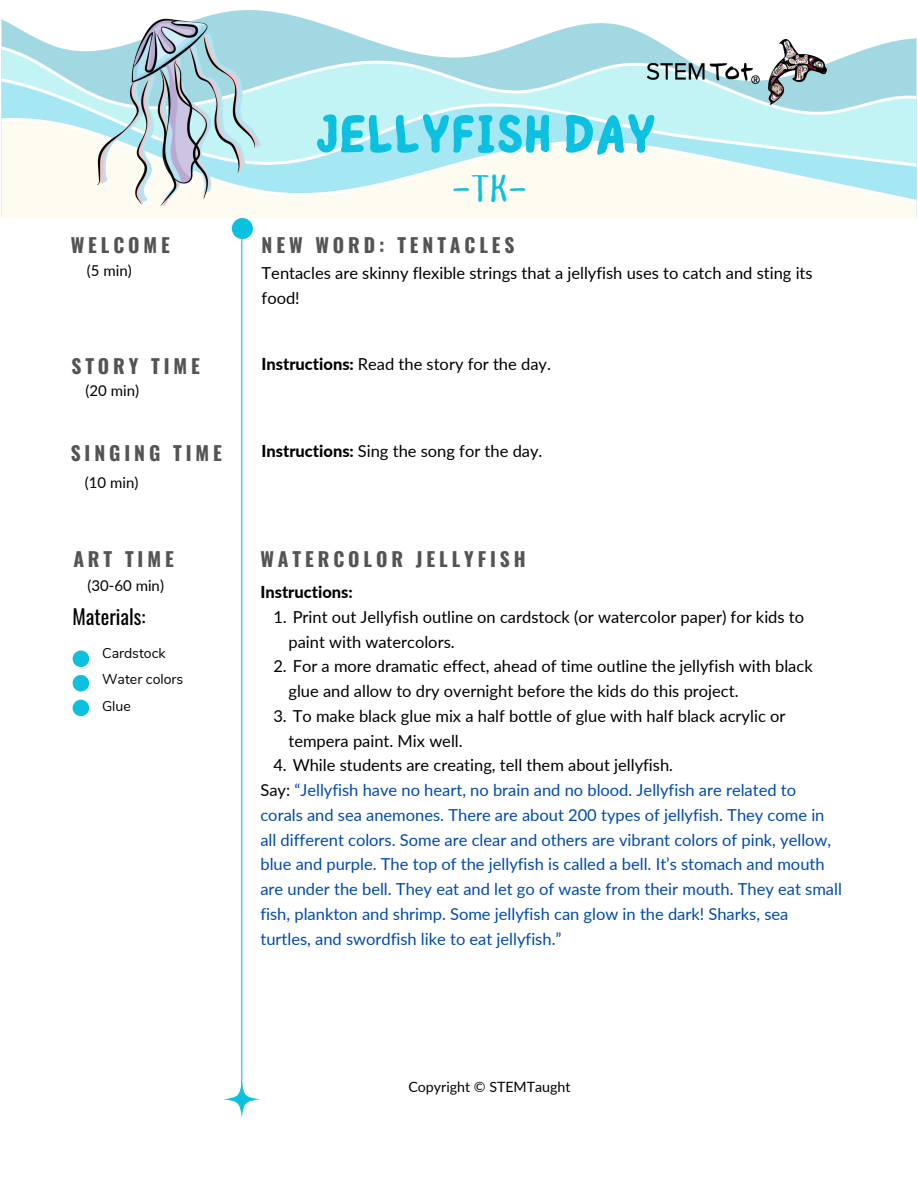
<style>
.page{position:relative;width:918px;height:1188px;background:#fff}
.page>*{position:absolute;margin:0;border:0;box-sizing:border-box;transform-origin:0 0}
.t1{font:700 54px "Childos Arabic";color:#0cc0df}
.t2{font:42px "Story Book Rough";color:#0cc0df}
.t3{font:20.25px "Oswald";color:#000}
.t4{font:700 19.5px "Oswald";letter-spacing:.2em;color:#545454}
.t5{font:16.5px/24.8px "Lato";color:#000}
.t6{font:16.5px/24.8px "Lato";color:#004aad}
.t7{font:800 16.5px "Lato";color:#000}
.t8{font:15px "Lato";color:#000}
.t9{font:14.25px "Lato";color:#000}
.t10{font:14.1px "Nunito";color:#000}
.s1{font-weight:800}
.s2{color:#000}
</style>
<div class="page">
<svg style="left:1px;top:10px;width:916px;height:36px"></svg>
<svg style="left:1px;top:46px;width:916px;height:32px;fill:#a1d8e2"></svg>
<svg style="left:1px;top:78px;width:916px;height:39px;background:#beeef2"></svg>
<div style="left:1px;top:203px;width:916px;height:15px;background:#fefbf1"></div>
<svg style="left:1px;top:117px;width:916px;height:86px"></svg>
<svg style="left:223px;top:1081px;width:37px;height:37px"></svg>
<div style="left:232px;top:218px;width:21px;height:21px;background:#0cc0df;border-radius:50%"></div>
<hr style="left:241px;top:239px;width:1px;height:854px;background:#0cc0df">
<div style="left:73px;top:650px;width:16px;height:17px;background:#0cc0df;border-radius:50%"></div>
<img style="left:648px;top:63px;width:111px;height:21px">
<img style="left:769px;top:39px;width:57px;height:65px">
<img style="left:97px;top:19px;width:165px;height:187px">
<div style="left:73px;top:675px;width:16px;height:17px;background:#0cc0df;border-radius:50%"></div>
<div style="left:73px;top:700px;width:16px;height:16px;background:#0cc0df;border-radius:50%"></div>
<p class="t1" style="left:315px;top:96px;width:343px">JELLYFISH DAY</p>
<h6 class="t2" style="left:452px;top:160px;width:77px">-TK-</h6>
<h1 class="t4" style="left:71px;top:230px;width:101px">WELCOME</h1>
<h2 class="t8" style="left:87px;top:261px;width:46px">(5 min)</h2>
<p class="t5" style="left:262px;top:261px;width:553px">Tentacles are skinny flexible strings that a jellyfish uses to catch and sting its food!</p>
<h5 class="t4" style="left:262px;top:230px;width:255px">NEW WORD: TENTACLES</h5>
<h3 class="t4" style="left:71px;top:351px;width:130px">STORY TIME</h3>
<h6 class="t8" style="left:86px;top:381px;width:55px">(20 min)</h6>
<h6 class="t4" style="left:71px;top:438px;width:153px">SINGING TIME</h6>
<h6 class="t8" style="left:85px;top:474px;width:55px">(10 min)</h6>
<h3 class="t4" style="left:73px;top:544px;width:102px">ART TIME</h3>
<h6 class="t8" style="left:88px;top:576px;width:78px">(30-60 min)</h6>
<h6 class="t3" style="left:73px;top:601px;width:74px">Materials:</h6>
<h3 class="t10" style="left:102px;top:643px;width:65px">Cardstock</h3>
<p class="t10" style="left:102px;top:670px;width:83px">Water colors</p>
<p class="t10" style="left:102px;top:697px;width:30px">Glue</p>
<p class="t5" style="left:262px;top:351px;width:291px"><span class="s1">Instructions:</span> Read the story for the day.</p>
<p class="t5" style="left:262px;top:438px;width:282px"><span class="s1">Instructions:</span> Sing the song for the day.</p>
<h3 class="t4" style="left:260px;top:544px;width:267px">WATERCOLOR JELLYFISH</h3>
<h6 class="t7" style="left:260px;top:582px;width:94px">Instructions:</h6>
<h4 class="t5" style="left:288px;top:604px;width:517px;text-indent:-15px">1. Print out Jellyfish outline on cardstock (or watercolor paper) for kids to paint with watercolors.</h4>
<p class="t5" style="left:288px;top:654px;width:526px;text-indent:-15px">2. For a more dramatic effect, ahead of time outline the jellyfish with black glue and allow to dry overnight before the kids do this project.</p>
<p class="t5" style="left:288px;top:703px;width:498px;text-indent:-15px">3. To make black glue mix a half bottle of glue with half black acrylic or tempera paint. Mix well.</p>
<p class="t5" style="left:273px;top:753px;width:401px">4. While students are creating, tell them about jellyfish.</p>
<h3 class="t6" style="left:260px;top:777px;width:583px"><span class="s2">Say:</span> “Jellyfish have no heart, no brain and no blood. Jellyfish are related to corals and sea anemones. There are about 200 types of jellyfish. They come in all different colors. Some are clear and others are vibrant colors of pink, yellow, blue and purple. The top of the jellyfish is called a bell. It’s stomach and mouth are under the bell. They eat and let go of waste from their mouth. They eat small fish, plankton and shrimp. Some jellyfish can glow in the dark! Sharks, sea turtles, and swordfish like to eat jellyfish.”</h3>
<h3 class="t9" style="left:408px;top:1078px;width:164px">Copyright © STEMTaught</h3>
</div>
